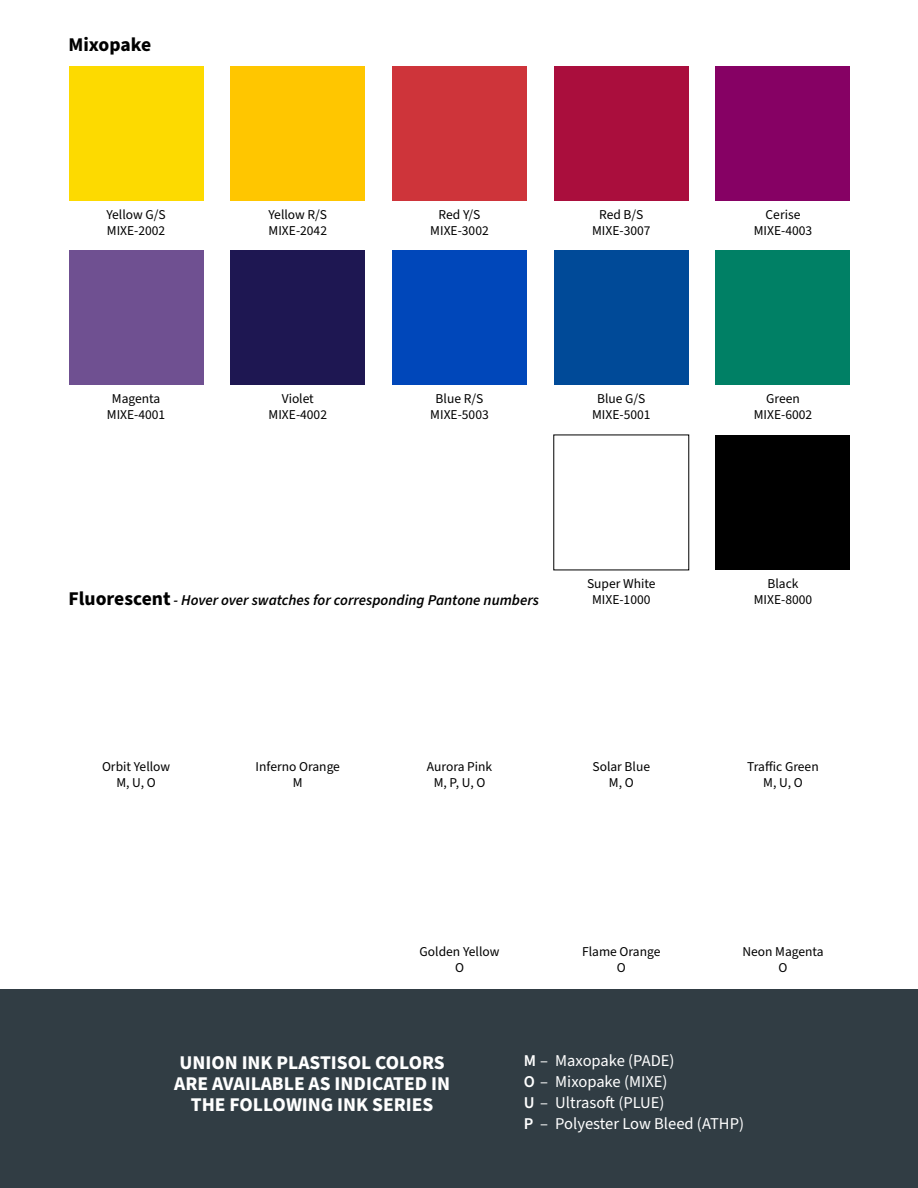
<style>
.page{position:relative;width:918px;height:1188px;background:#fff}
.page>*{position:absolute;margin:0;border:0;box-sizing:border-box;transform-origin:0 0}
.t1{font:700 19.5px/21px "Source Sans Pro";color:#fff;text-align:center}
.t2{font:700 19.5px "Source Sans Pro";color:#000}
.t3{font:16.5px/21px "Source Sans Pro";color:#fff}
.t4{font:italic 600 15px "Source Sans Pro";color:#000}
.t5{font:13.5px/16.2px "Source Sans Pro";color:#000;text-align:center}
.s1{font-weight:700;font-style:normal;font-size:19.5px}
.s2{font-weight:600}
</style>
<div class="page">
<div style="left:69px;top:66px;width:135px;height:135px;background:#fdda00"></div>
<div style="left:230px;top:66px;width:135px;height:135px;background:#ffc600"></div>
<div style="left:392px;top:66px;width:135px;height:135px;background:#ce343a"></div>
<div style="left:716px;top:66px;width:134px;height:135px;background:#860164"></div>
<div style="left:554px;top:66px;width:135px;height:135px;background:#aa0e3d"></div>
<div style="left:392px;top:250px;width:135px;height:135px;background:#0047ba"></div>
<div style="left:716px;top:250px;width:134px;height:135px;background:#008065"></div>
<div style="left:554px;top:250px;width:135px;height:135px;background:#004a98"></div>
<div style="left:230px;top:250px;width:135px;height:135px;background:#1e1752"></div>
<div style="left:69px;top:250px;width:135px;height:135px;background:#6f5091"></div>
<div style="left:716px;top:435px;width:134px;height:135px;background:#000"></div>
<div style="left:0;top:989px;width:918px;height:199px;background:#313d44"></div>
<h1 class="t2" style="left:69px;top:31px;width:84px">Mixopake</h1>
<p class="t5" style="left:106px;top:207px;width:61px;text-align:left">Yellow G/S<br>MIXE-2002</p>
<p class="t5" style="left:268px;top:207px;width:60px;text-align:left">Yellow R/S<br>MIXE-2042</p>
<p class="t5" style="left:430px;top:207px;width:60px">Red Y/S<br>MIXE-3002</p>
<p class="t5" style="left:754px;top:207px;width:60px">Cerise<br>MIXE-4003</p>
<p class="t5" style="left:592px;top:207px;width:60px">Red B/S<br>MIXE-3007</p>
<p class="t5" style="left:107px;top:391px;width:60px">Magenta<br>MIXE-4001</p>
<p class="t5" style="left:269px;top:391px;width:60px">Violet<br>MIXE-4002</p>
<p class="t5" style="left:430px;top:391px;width:60px">Blue R/S<br>MIXE-5003</p>
<p class="t5" style="left:754px;top:391px;width:60px">Green<br>MIXE-6002</p>
<p class="t5" style="left:592px;top:391px;width:60px">Blue G/S<br>MIXE-5001</p>
<p class="t4" style="left:69px;top:590px;width:472px"><span class="s1">Fluorescent</span> - Hover over swatches for corresponding Pantone numbers</p>
<p class="t5" style="left:587px;top:575px;width:70px">Super White<br>MIXE-1000</p>
<p class="t5" style="left:754px;top:575px;width:60px">Black<br>MIXE-8000</p>
<p class="t5" style="left:102px;top:759px;width:70px">Orbit Yellow<br>M, U, O</p>
<p class="t5" style="left:256px;top:759px;width:86px">Inferno Orange<br>M</p>
<p class="t5" style="left:427px;top:759px;width:67px">Aurora Pink<br>M, P, U, O</p>
<p class="t5" style="left:592px;top:759px;width:59px">Solar Blue<br>M, O</p>
<p class="t5" style="left:747px;top:759px;width:73px">Traffic Green<br>M, U, O</p>
<p class="t5" style="left:420px;top:944px;width:81px">Golden Yellow<br>O</p>
<p class="t5" style="left:582px;top:944px;width:80px">Flame Orange<br>O</p>
<p class="t5" style="left:742px;top:944px;width:83px">Neon Magenta<br>O</p>
<h1 class="t1" style="left:174px;top:1052px;width:277px">UNION INK PLASTISOL COLORS<br>ARE AVAILABLE AS INDICATED IN<br>THE FOLLOWING INK SERIES</h1>
<p class="t3" style="left:524px;top:1050px;width:222px"><span class="s2">M</span> – Maxopake (PADE)<br><span class="s2">O</span> – Mixopake (MIXE)<br><span class="s2">U</span> – Ultrasoft (PLUE)<br><span class="s2">P</span> – Polyester Low Bleed (ATHP)</p>
</div>
